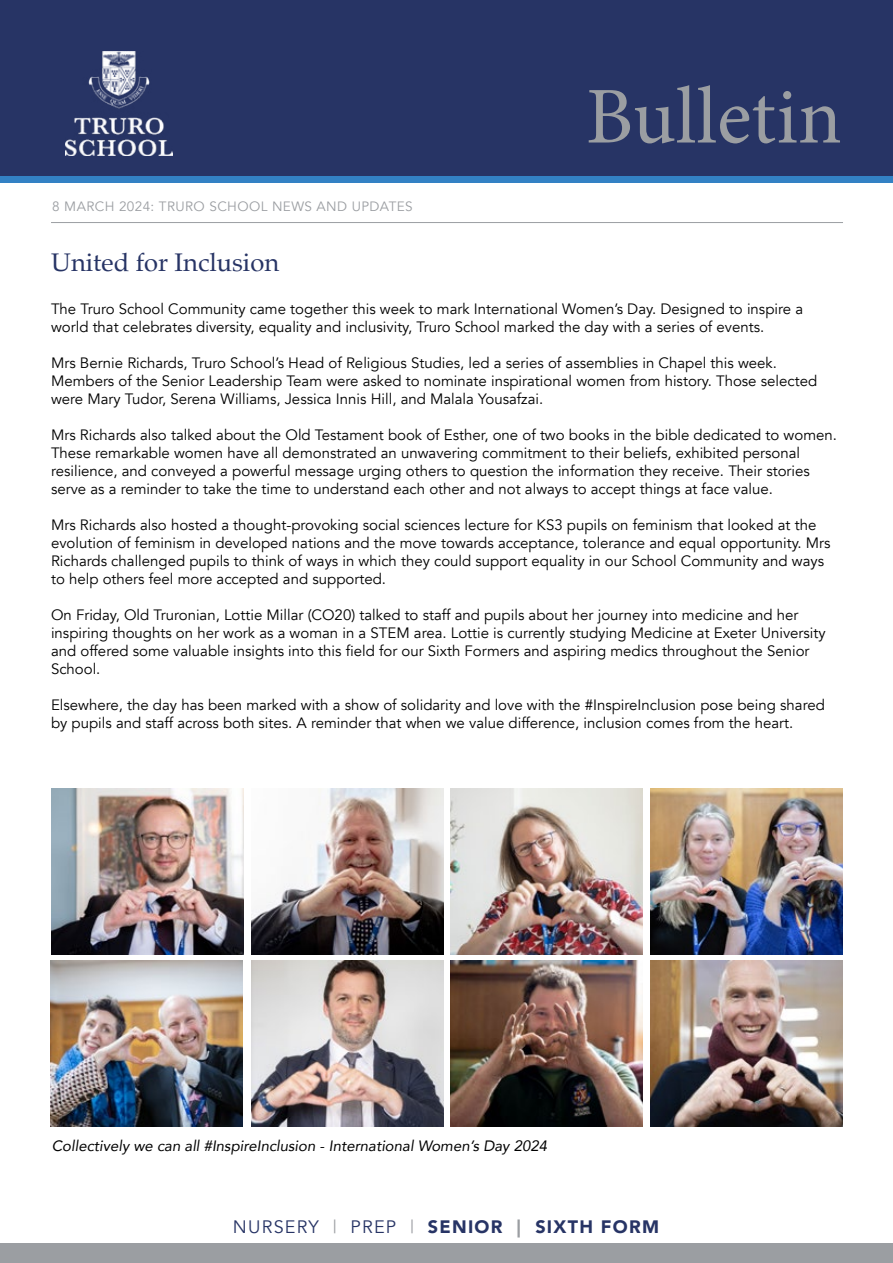
<style>
.page{position:relative;width:893px;height:1263px;background:#fff}
.page>*{position:absolute;margin:0;border:0;box-sizing:border-box;transform-origin:0 0}
.t1{font:80.55px "Minion Pro";color:#9b9ea2}
.t2{font:25.5px "Palatino";color:#273465}
.t3{font:900 18px "Avenir";letter-spacing:.07em;color:#273465}
.t4{font:15px/18px "Avenir";color:#000}
.t5{font:italic 15px "Avenir";color:#000}
.t6{font:13.5px "Avenir";letter-spacing:.03em;color:#9b9ea2}
.s1{font-weight:400}
.s2{font-weight:400;color:#9b9ea2}
.s3{color:#9b9ea2}
</style>
<div class="page">
<div style="left:0;top:175px;width:893px;height:8px;background:#3381c4"></div>
<div style="left:0;top:0;width:893px;height:175px;background:#273465"></div>
<img style="left:66px;top:51px;width:106px;height:104px">
<div style="left:0;top:1243px;width:893px;height:20px;background:#9b9ea2"></div>
<hr style="left:51px;top:222px;width:792px;height:1px;background:#9b9ea2">
<img style="left:52px;top:789px;width:192px;height:166px">
<img style="left:251px;top:789px;width:192px;height:166px">
<img style="left:451px;top:789px;width:192px;height:166px">
<img style="left:650px;top:789px;width:192px;height:166px">
<img style="left:251px;top:960px;width:192px;height:166px">
<img style="left:50px;top:960px;width:193px;height:166px">
<img style="left:451px;top:960px;width:192px;height:166px">
<img style="left:650px;top:960px;width:192px;height:166px">
<p class="t6" style="left:52px;top:198px;width:362px">8 MARCH 2024: TRURO SCHOOL NEWS AND UPDATES</p>
<h2 class="t2" style="left:51px;top:241px;width:229px">United for Inclusion</h2>
<h1 class="t1" style="left:586px;top:63px;width:258px">Bulletin</h1>
<p class="t4" style="left:51px;top:300px;width:754px">The Truro School Community came together this week to mark International Women’s Day. Designed to inspire a world that celebrates diversity, equality and inclusivity, Truro School marked the day with a series of events.</p>
<p class="t4" style="left:51px;top:354px;width:768px">Mrs Bernie Richards, Truro School’s Head of Religious Studies, led a series of assemblies in Chapel this week.<br>Members of the Senior Leadership Team were asked to nominate inspirational women from history. Those selected were Mary Tudor, Serena Williams, Jessica Innis Hill, and Malala Yousafzai.</p>
<p class="t4" style="left:51px;top:426px;width:787px">Mrs Richards also talked about the Old Testament book of Esther, one of two books in the bible dedicated to women.<br>These remarkable women have all demonstrated an unwavering commitment to their beliefs, exhibited personal resilience, and conveyed a powerful message urging others to question the information they receive. Their stories serve as a reminder to take the time to understand each other and not always to accept things at face value.</p>
<p class="t4" style="left:51px;top:516px;width:781px">Mrs Richards also hosted a thought-provoking social sciences lecture for KS3 pupils on feminism that looked at the evolution of feminism in developed nations and the move towards acceptance, tolerance and equal opportunity. Mrs Richards challenged pupils to think of ways in which they could support equality in our School Community and ways to help others feel more accepted and supported.</p>
<p class="t4" style="left:51px;top:606px;width:776px">On Friday, Old Truronian, Lottie Millar (CO20) talked to staff and pupils about her journey into medicine and her inspiring thoughts on her work as a woman in a STEM area. Lottie is currently studying Medicine at Exeter University and offered some valuable insights into this field for our Sixth Formers and aspiring medics throughout the Senior School.</p>
<p class="t4" style="left:51px;top:696px;width:775px">Elsewhere, the day has been marked with a show of solidarity and love with the #InspireInclusion pose being shared by pupils and staff across both sites. A reminder that when we value difference, inclusion comes from the heart.</p>
<p class="t5" style="left:52px;top:1137px;width:497px">Collectively we can all #InspireInclusion - International Women’s Day 2024</p>
<p class="t3" style="left:233px;top:1211px;width:428px"><span class="s1">NURSERY</span> <span class="s2">|</span> <span class="s1">PREP</span> <span class="s2">|</span> SENIOR <span class="s3">|</span> SIXTH FORM</p>
</div>
